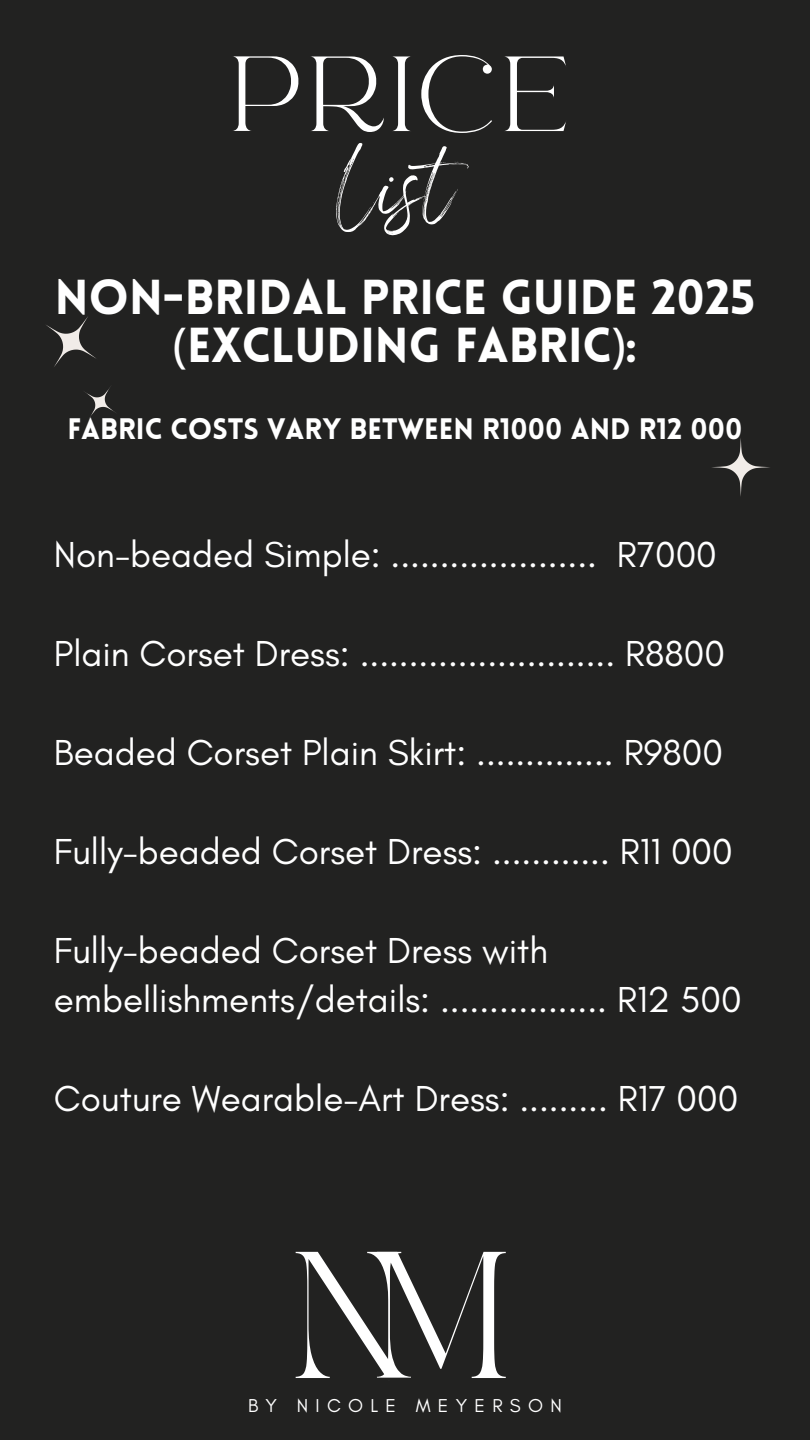
<style>
.page{position:relative;width:810px;height:1440px;background:#222221}
.page>*{position:absolute;margin:0;border:0;box-sizing:border-box;transform-origin:0 0}
.t1{font:140.4px "Angella White";color:#fff}
.t2{font:126.2px "TAN PEARL Regular";color:#fff}
.t3{font:106px "RTL Ansam Ansam";color:#fff}
.t4{font:900 48px/48px "Lovelo";color:#fff;text-align:center}
.t5{font:36.8px/49.5px "Glacial Indifference";color:#fff}
.t6{font:900 29px "Lovelo";color:#fff}
.t7{font:19px "Glacial Indifference";letter-spacing:.385em;color:#fff}
.s1{font-family:"Noto Sans";font-weight:400}
</style>
<div class="page">
<svg style="left:712px;top:438px;width:58px;height:58px"></svg>
<svg style="left:46px;top:316px;width:70px;height:102px"></svg>
<h4 class="t3" style="left:232px;top:30px;width:347px">PRICE</h4>
<p class="t1" style="left:339px;top:98px;width:116px">list</p>
<h4 class="t4" style="left:55px;top:278px;width:702px">NON-BRIDAL PRICE GUIDE 2025 <span class="s1">(</span>EXCLUDING FABRIC<span class="s1">)</span>:</h4>
<h4 class="t6" style="left:67px;top:418px;width:677px">FABRIC COSTS VARY BETWEEN R1000 AND R12 000</h4>
<h2 class="t5" style="left:54px;top:529px;width:665px">Non-beaded Simple: ..................... R7000</h2>
<h1 class="t5" style="left:54px;top:628px;width:673px">Plain Corset Dress: .......................... R8800</h1>
<h3 class="t5" style="left:54px;top:727px;width:671px">Beaded Corset Plain Skirt: .............. R9800</h3>
<p class="t5" style="left:54px;top:826px;width:680px">Fully-beaded Corset Dress: ............ R11 000</p>
<p class="t5" style="left:54px;top:925px;width:689px">Fully-beaded Corset Dress with embellishments/details: ................. R12 500</p>
<p class="t5" style="left:54px;top:1074px;width:686px">Couture Wearable-Art Dress: ......... R17 000</p>
<p class="t7" style="left:248px;top:1394px;width:31px">B Y</p>
<h4 class="t2" style="left:292px;top:1249px;width:115px">N</h4>
<p class="t7" style="left:297px;top:1394px;width:267px">NICOLE MEYERSON</p>
<h4 class="t2" style="left:373px;top:1249px;width:138px">M</h4>
</div>
